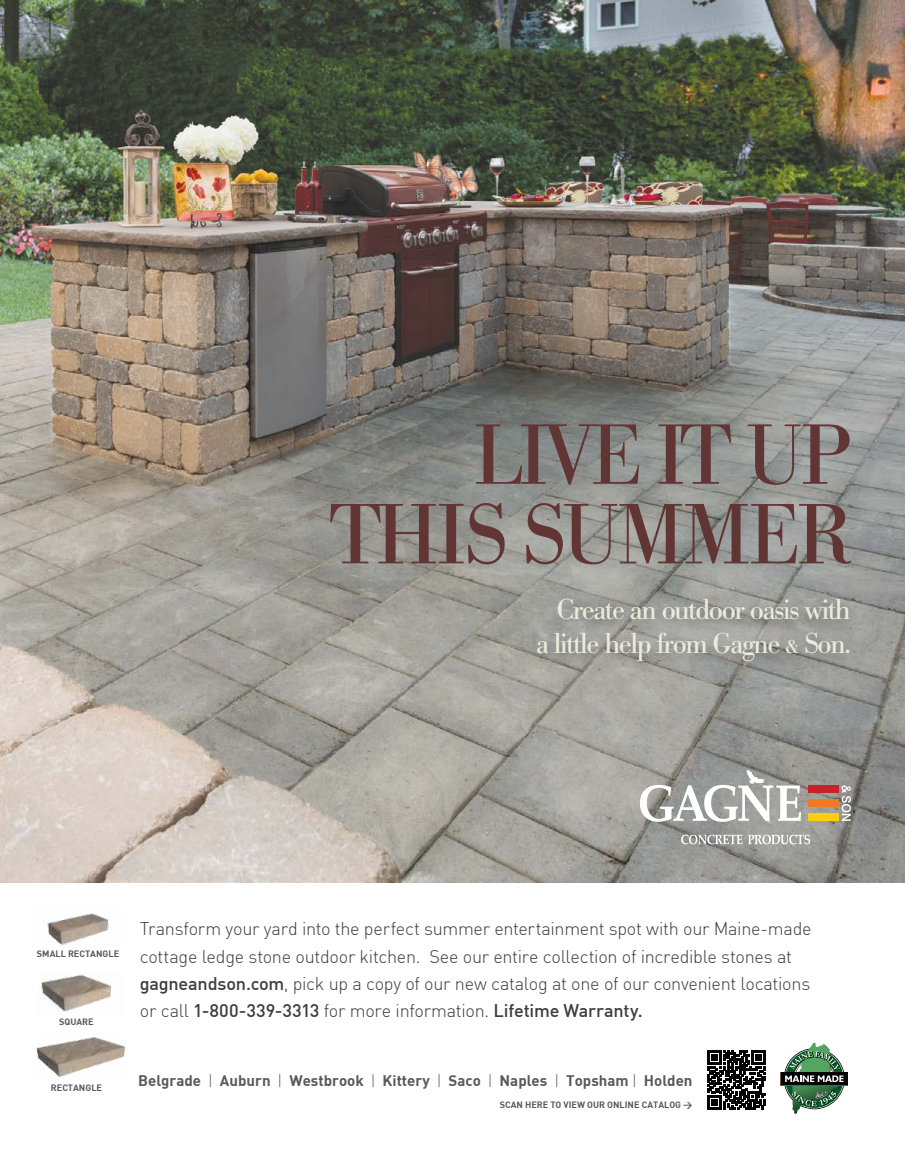
<style>
.page{position:relative;width:905px;height:1175px;background:#fff}
.page>*{position:absolute;margin:0;border:0;box-sizing:border-box;transform-origin:0 0}
.t1{font:84px/79.5px "B Bodoni";letter-spacing:-.03em;color:#613534;text-align:right}
.t2{font:28.5px/34.5px "B Bodoni";letter-spacing:-.05em;color:#eaebdc;text-align:right}
.t3{font:300 18px/27px "DIN";letter-spacing:-.015em;color:#3d3d42}
.t4{font:700 15px "DIN";color:#58595b}
.t5{font:700 9.15px "DIN";color:#58595b}
.s1{font-size:22.5px}
.s2{font-weight:500}
.s3{font-weight:300}
</style>
<div class="page">
<img style="left:0;top:0;width:904px;height:882px">
<svg style="left:681px;top:834px;width:129px;height:10px"></svg>
<svg style="left:640px;top:769px;width:210px;height:52px"></svg>
<svg style="left:780px;top:1072px;width:68px;height:13px"></svg>
<div style="left:781px;top:1072px;width:66px;height:12px;background:#000"></div>
<svg style="left:785px;top:1043px;width:58px;height:64px"></svg>
<svg style="left:707px;top:1050px;width:59px;height:59px"></svg>
<div style="left:526px;top:592px;width:335px;height:86px;background:#000;opacity:.34"></div>
<img style="left:47px;top:913px;width:62px;height:32px">
<img style="left:41px;top:974px;width:72px;height:38px">
<img style="left:36px;top:1037px;width:89px;height:40px">
<h1 class="t1" style="left:329px;top:418px;width:523px">LIVE IT UP<br>THIS SUMMER</h1>
<h2 class="t2" style="left:536px;top:592px;width:316px">Create an outdoor oasis with<br>a little help from Gagne <span class="s1">&amp;</span> Son.</h2>
<p class="t5" style="left:37px;top:948px;width:84px">SMALL RECTANGLE</p>
<p class="t5" style="left:59px;top:1015px;width:36px">SQUARE</p>
<p class="t5" style="left:51px;top:1081px;width:53px">RECTANGLE</p>
<p class="t3" style="left:140px;top:915px;width:673px">Transform your yard into the perfect summer entertainment spot with our Maine-made cottage ledge stone outdoor kitchen. See our entire collection of incredible stones at <span class="s2">gagneandson.com</span>, pick up a copy of our new catalog at one of our convenient locations or call <span class="s2">1-800-339-3313</span> for more information. <span class="s2">Lifetime Warranty.</span></p>
<p class="t4" style="left:138px;top:1071px;width:556px">Belgrade <span class="s3">|</span> Auburn <span class="s3">|</span> Westbrook <span class="s3">|</span> Kittery <span class="s3">|</span> Saco <span class="s3">|</span> Naples <span class="s3">|</span> Topsham <span class="s3">|</span> Holden</p>
<p class="t5" style="left:499px;top:1098px;width:194px">SCAN HERE TO VIEW OUR ONLINE CATALOG &gt;</p>
</div>
